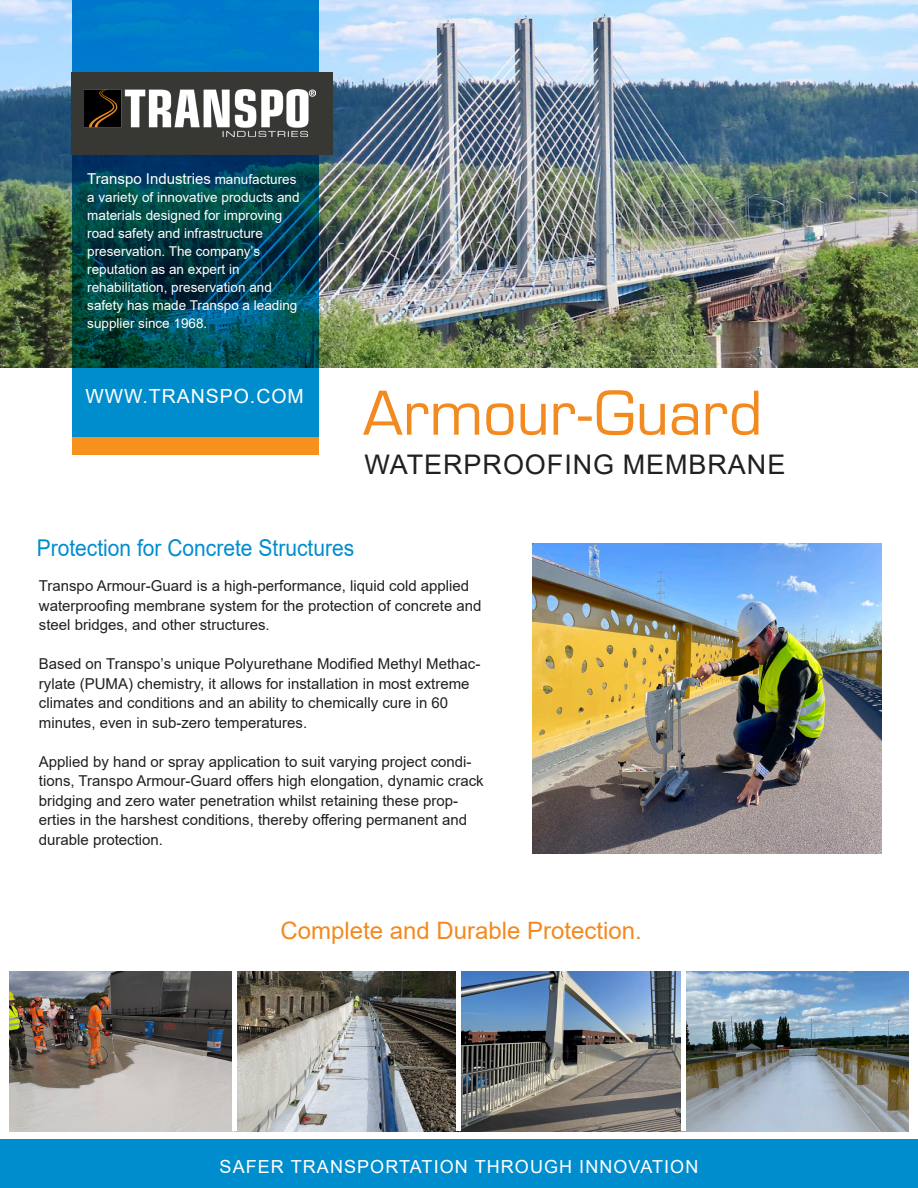
<style>
.page{position:relative;width:918px;height:1188px;background:#fff}
.page>*{position:absolute;margin:0;border:0;box-sizing:border-box;transform-origin:0 0}
.t1{font:66px "Eurostile";color:#f28a20}
.t2{font:27px "Arial";letter-spacing:.035em;color:#231f20}
.t3{font:24px "Arial";color:#f28a20}
.t4{font:23.1px "Arial";color:#008dce;scale:.91 1}
.t5{font:19.5px "Arial";letter-spacing:.05em;color:#fff}
.t6{font:18px "Arial";letter-spacing:.06em;color:#fff}
.t7{font:15px/19.5px "Arial";color:#231f20}
.t8{font:15px "Arial";color:#fff}
.t9{font:13.5px/18px "Arial";color:#fff}
.s1{font-size:13.5px}
</style>
<div class="page">
<img style="left:0;top:0;width:918px;height:367px">
<svg style="left:72px;top:0;width:247px;height:438px;background:#005d80"></svg>
<div style="left:72px;top:73px;width:261px;height:82px;background:#373834"></div>
<div style="left:72px;top:438px;width:247px;height:17px;background:#f6911e"></div>
<img style="left:532px;top:544px;width:350px;height:310px">
<img style="left:84px;top:89px;width:232px;height:47px">
<img style="left:237px;top:971px;width:671px;height:160px">
<img style="left:10px;top:971px;width:222px;height:160px">
<div style="left:0;top:1139px;width:918px;height:49px;background:#008dce"></div>
<hr style="left:457px;top:971px;width:4px;height:160px;background:#fff">
<div style="left:681px;top:971px;width:5px;height:160px;background:#fff"></div>
<p class="t8" style="left:87px;top:168px;width:211px">Transpo Industries <span class="s1">manufactures</span></p>
<p class="t9" style="left:87px;top:188px;width:214px">a variety of innovative products and</p>
<p class="t9" style="left:87px;top:206px;width:197px">materials designed for improving road safety and infrastructure</p>
<p class="t9" style="left:87px;top:242px;width:174px">preservation. The company’s</p>
<p class="t9" style="left:87px;top:260px;width:154px">reputation as an expert in</p>
<p class="t9" style="left:87px;top:278px;width:212px">rehabilitation, preservation and safety has made Transpo a leading supplier since 1968.</p>
<p class="t5" style="left:85px;top:383px;width:220px">WWW.TRANSPO.COM</p>
<p class="t1" style="left:363px;top:368px;width:401px">Armour-Guard</p>
<p class="t2" style="left:364px;top:446px;width:422px">WATERPROOFING MEMBRANE</p>
<p class="t4" style="left:37px;top:532px;width:350px">Protection for Concrete Structures</p>
<p class="t7" style="left:39px;top:576px;width:444px">Transpo Armour-Guard is a high-performance, liquid cold applied waterproofing membrane system for the protection of concrete and steel bridges, and other structures.</p>
<p class="t7" style="left:39px;top:654px;width:443px">Based on Transpo’s unique Polyurethane Modified Methyl Methac&shy;rylate (PUMA) chemistry, it allows for installation in most extreme climates and conditions and an ability to chemically cure in 60 minutes, even in sub-zero temperatures.</p>
<p class="t7" style="left:39px;top:752px;width:446px">Applied by hand or spray application to suit varying project condi&shy;tions, Transpo Armour-Guard offers high elongation, dynamic crack bridging and zero water penetration whilst retaining these prop&shy;erties in the harshest conditions, thereby offering permanent and durable protection.</p>
<p class="t3" style="left:280px;top:914px;width:363px">Complete and Durable Protection.</p>
<p class="t6" style="left:220px;top:1154px;width:480px">SAFER TRANSPORTATION THROUGH INNOVATION</p>
</div>
